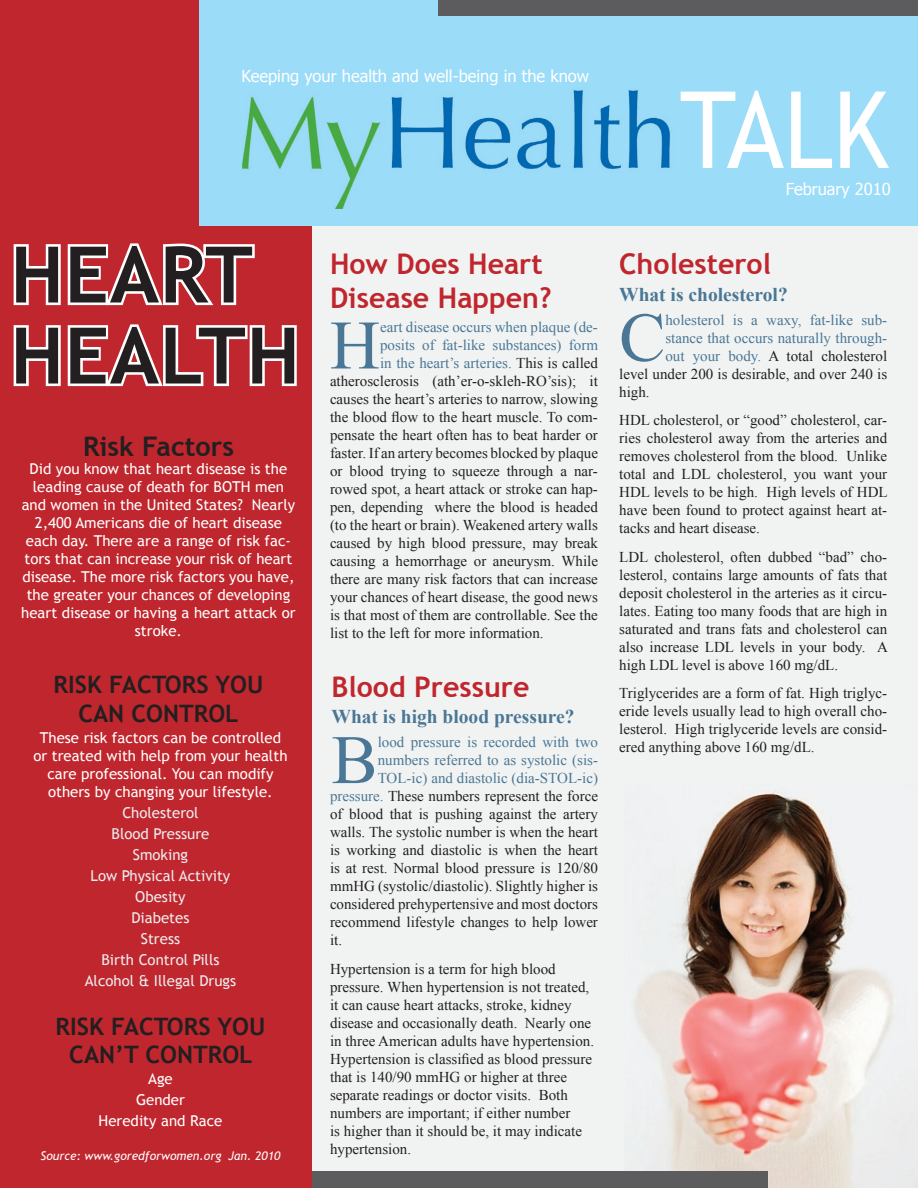
<style>
.page{position:relative;width:918px;height:1188px;background:#fff}
.page>*{position:absolute;margin:0;border:0;box-sizing:border-box;transform-origin:0 0}
.t1{font:106.8px "Trebuchet MS";color:#fff;scale:.91 1}
.t2{font:700 78px/81px "Trebuchet MS";letter-spacing:.01em;color:#231f20}
.t3{font:69.3px "Times New Roman";color:#4a7795}
.t4{font:700 28.5px/34.2px "Trebuchet MS";color:#c0262d}
.t5{font:700 27px "Trebuchet MS";color:#231f20}
.t6{font:700 24px/28.8px "Trebuchet MS";color:#231f20;text-align:center}
.t7{font:700 19.5px "Times New Roman";color:#4a7795}
.t8{font:16.5px "Tahoma";color:#fff}
.t9{font:15px/18px "Times New Roman";color:#231f20;text-align:justify}
.t10{font:15px/18px "Trebuchet MS";color:#fff;text-align:center}
.t11{font:15px "Times New Roman";color:#4a7795}
.t12{font:15px/21px "Trebuchet MS";color:#ececee;text-align:center}
.t13{font:italic 12px "Trebuchet MS";color:#fff}
.s1{color:#4a7795}
.s2{color:#231f20}
</style>
<div class="page">
<div style="left:312px;top:224px;width:606px;height:964px;background:#f1f3f3"></div>
<div style="left:0;top:0;width:312px;height:1188px;background:#c0262d"></div>
<div style="left:199px;top:0;width:719px;height:225px;background:#9bdcf8"></div>
<div style="left:439px;top:1px;width:479px;height:15px;background:#5c5c5f"></div>
<img style="left:634px;top:792px;width:284px;height:396px">
<div style="left:313px;top:1171px;width:455px;height:17px;background:#5c5c5f"></div>
<img style="left:242px;top:90px;width:428px;height:119px">
<img style="left:615px;top:182px;width:55px;height:16px">
<svg style="left:13px;top:243px;width:242px;height:63px"></svg>
<svg style="left:13px;top:324px;width:284px;height:63px"></svg>
<p class="t8" style="left:242px;top:65px;width:349px">Keeping your health and well-being in the know</p>
<h1 class="t1" style="left:680px;top:67px;width:232px">TALK</h1>
<p class="t8" style="left:786px;top:178px;width:107px">February 2010</p>
<h2 class="t2" style="left:10px;top:234px;width:291px">HEART<br>HEALTH</h2>
<h3 class="t4" style="left:619px;top:247px;width:153px">Cholesterol</h3>
<h3 class="t4" style="left:330px;top:247px;width:223px">How Does Heart<br>Disease Happen?</h3>
<h3 class="t3" style="left:330px;top:299px;width:52px">H</h3>
<p class="t11" style="left:380px;top:317px;width:219px">eart disease occurs when plaque (de-</p>
<h3 class="t7" style="left:619px;top:281px;width:170px">What is cholesterol?</h3>
<h3 class="t3" style="left:619px;top:291px;width:48px">C</h3>
<p class="t11" style="left:665px;top:310px;width:223px">holesterol is a waxy, fat-like sub-</p>
<p class="t11" style="left:665px;top:328px;width:223px">stance that occurs naturally through-</p>
<p class="t9" style="left:665px;top:346px;width:223px"><span class="s1">out your body.</span> A total cholesterol</p>
<p class="t9" style="left:619px;top:364px;width:269px">level under 200 is desirable, and over 240 is</p>
<p class="t9" style="left:619px;top:382px;width:32px">high.</p>
<p class="t9" style="left:619px;top:411px;width:270px">HDL cholesterol, or “good” cholesterol, car&shy;ries cholesterol away from the arteries and removes cholesterol from the blood. Unlike total and LDL cholesterol, you want your HDL levels to be high. High levels of HDL have been found to protect against heart at&shy;tacks and heart disease.</p>
<p class="t9" style="left:619px;top:547px;width:270px">LDL cholesterol, often dubbed “bad” cho&shy;lesterol, contains large amounts of fats that deposit cholesterol in the arteries as it circu&shy;lates. Eating too many foods that are high in saturated and trans fats and cholesterol can also increase LDL levels in your body. A high LDL level is above 160 mg/dL.</p>
<p class="t9" style="left:619px;top:684px;width:270px">Triglycerides are a form of fat. High triglyc&shy;eride levels usually lead to high overall cho&shy;lesterol. High triglyceride levels are consid&shy;ered anything above 160 mg/dL.</p>
<p class="t11" style="left:380px;top:335px;width:219px">posits of fat-like substances) form</p>
<p class="t11" style="left:380px;top:353px;width:219px">in the heart’s arteries. <span class="s2">This is called</span></p>
<p class="t9" style="left:330px;top:372px;width:269px">atherosclerosis (ath’er-o-skleh-RO’sis); it</p>
<p class="t9" style="left:330px;top:390px;width:269px">causes the heart’s arteries to narrow, slowing</p>
<p class="t9" style="left:330px;top:408px;width:269px">the blood flow to the heart muscle. To com-</p>
<p class="t9" style="left:330px;top:426px;width:269px">pensate the heart often has to beat harder or</p>
<p class="t9" style="left:330px;top:444px;width:270px">faster. If an artery becomes blocked by plaque</p>
<p class="t9" style="left:330px;top:462px;width:269px">or blood trying to squeeze through a nar-</p>
<p class="t9" style="left:330px;top:480px;width:269px">rowed spot, a heart attack or stroke can hap-</p>
<p class="t9" style="left:330px;top:498px;width:269px">pen, depending where the blood is headed</p>
<p class="t9" style="left:330px;top:516px;width:269px">(to the heart or brain). Weakened artery walls</p>
<p class="t9" style="left:330px;top:534px;width:269px">caused by high blood pressure, may break</p>
<p class="t9" style="left:330px;top:552px;width:270px">causing a hemorrhage or aneurysm. While</p>
<p class="t9" style="left:330px;top:570px;width:269px">there are many risk factors that can increase</p>
<p class="t9" style="left:330px;top:588px;width:269px">your chances of heart disease, the good news</p>
<p class="t9" style="left:330px;top:606px;width:269px">is that most of them are controllable. See the</p>
<p class="t9" style="left:330px;top:624px;width:215px">list to the left for more information.</p>
<h3 class="t4" style="left:332px;top:669px;width:200px">Blood Pressure</h3>
<h3 class="t7" style="left:332px;top:703px;width:245px">What is high blood pressure?</h3>
<h3 class="t3" style="left:332px;top:713px;width:48px">B</h3>
<p class="t11" style="left:378px;top:732px;width:222px">lood pressure is recorded with two</p>
<h3 class="t5" style="left:83px;top:429px;width:152px">Risk Factors</h3>
<p class="t10" style="left:21px;top:460px;width:276px">Did you know that heart disease is the leading cause of death for BOTH men and women in the United States? Nearly 2,400 Americans die of heart disease each day. There are a range of risk fac&shy;tors that can increase your risk of heart disease. The more risk factors you have, the greater your chances of developing heart disease or having a heart attack or stroke.</p>
<h3 class="t6" style="left:54px;top:670px;width:211px">RISK FACTORS YOU<br>CAN CONTROL</h3>
<p class="t10" style="left:33px;top:729px;width:256px">These risk factors can be controlled or treated with help from your health care professional. You can modify others by changing your lifestyle.</p>
<p class="t12" style="left:85px;top:803px;width:153px">Cholesterol<br>Blood Pressure<br>Smoking<br>Low Physical Activity<br>Obesity<br>Diabetes<br>Stress<br>Birth Control Pills<br>Alcohol &amp; Illegal Drugs</p>
<h3 class="t6" style="left:56px;top:1012px;width:211px">RISK FACTORS YOU<br>CAN’T CONTROL</h3>
<p class="t10" style="left:99px;top:1069px;width:125px;line-height:21px">Age<br>Gender<br>Heredity and Race</p>
<p class="t13" style="left:41px;top:1149px;width:241px">Source: www.goredforwomen.org Jan. 2010</p>
<p class="t11" style="left:378px;top:750px;width:222px">numbers referred to as systolic (sis-</p>
<p class="t11" style="left:378px;top:768px;width:222px">TOL-ic) and diastolic (dia-STOL-ic)</p>
<p class="t9" style="left:330px;top:787px;width:270px"><span class="s1">pressure.</span> These numbers represent the force</p>
<p class="t9" style="left:330px;top:805px;width:270px">of blood that is pushing against the artery</p>
<p class="t9" style="left:330px;top:823px;width:270px">walls. The systolic number is when the heart</p>
<p class="t9" style="left:330px;top:841px;width:270px">is working and diastolic is when the heart</p>
<p class="t9" style="left:330px;top:859px;width:270px">is at rest. Normal blood pressure is 120/80</p>
<p class="t9" style="left:330px;top:877px;width:270px">mmHG (systolic/diastolic). Slightly higher is</p>
<p class="t9" style="left:330px;top:895px;width:270px">considered prehypertensive and most doctors</p>
<p class="t9" style="left:330px;top:913px;width:269px">recommend lifestyle changes to help lower</p>
<p class="t9" style="left:330px;top:931px;width:14px">it.</p>
<p class="t9" style="left:330px;top:959px;width:266px;text-align:left">Hypertension is a term for high blood pressure. When hypertension is not treated, it can cause heart attacks, stroke, kidney disease and occasionally death. Nearly one in three American adults have hypertension.<br>Hypertension is classified as blood pressure that is 140/90 mmHG or higher at three separate readings or doctor visits. Both numbers are important; if either number<br>is higher than it should be, it may indicate hypertension.</p>
</div>
